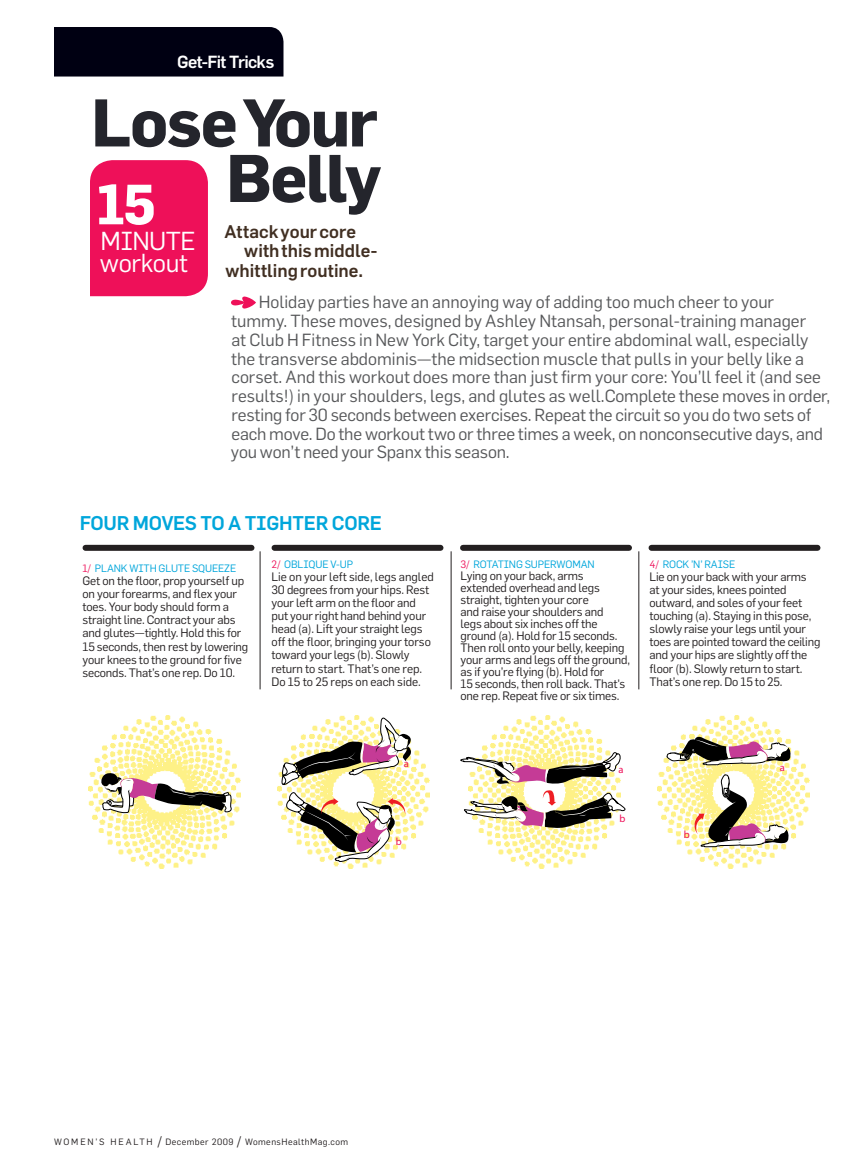
<style>
.page{position:relative;width:864px;height:1175px;background:#fff}
.page>*{position:absolute;margin:0;border:0;box-sizing:border-box;transform-origin:0 0}
.Head{font:700 66px/55.5px "Flama";letter-spacing:-.025em;color:#24252c;text-align:right}
.t1{font:700 55.5px "Flama";color:#fff}
.t2{font:25.5px "Flama";letter-spacing:-.015em;color:#fff}
.t3{font:500 19.5px "Flama";letter-spacing:-.015em;color:#00a6db}
.Dek{font:500 18px "Flama";letter-spacing:.01em;color:#412f22}
.t4{font:17.25px/18.8px "Flama";color:#57585a}
.t5{font:500 17.25px "Flama";letter-spacing:-.04em;color:#fff}
.t6{font:12px/13.2px "Flama";letter-spacing:-.01em;color:#231f20}
.t7{font:10.5px "Flama";letter-spacing:-.01em;color:#00a6db}
.t8{font:10.5px "Myriad Pro";color:#ee1059}
.t9{font:9px "Flama";letter-spacing:.05em;color:#231f20}
.s1{color:#ee1059}
.s2{font-size:13.5px}
</style>
<div class="page">
<img style="left:277px;top:750px;width:153px;height:118px">
<img style="left:478px;top:716px;width:129px;height:152px">
<img style="left:658px;top:716px;width:152px;height:152px">
<img style="left:88px;top:716px;width:153px;height:152px">
<svg style="left:231px;top:296px;width:25px;height:13px"></svg>
<div style="left:54px;top:27px;width:230px;height:49px;background:#000012"></div>
<div style="left:90px;top:160px;width:118px;height:136px;background:#ee1059"></div>
<hr style="left:260px;top:551px;width:1px;height:138px;background:#231f20">
<hr style="left:451px;top:551px;width:1px;height:138px;background:#231f20">
<hr style="left:639px;top:551px;width:1px;height:138px;background:#231f20">
<div style="left:275px;top:545px;width:166px;height:6px;background:#231f20"></div>
<div style="left:463px;top:545px;width:166px;height:6px;background:#231f20"></div>
<div style="left:652px;top:545px;width:166px;height:6px;background:#231f20"></div>
<div style="left:86px;top:545px;width:166px;height:6px;background:#231f20"></div>
<svg style="left:666px;top:736px;width:125px;height:30px"></svg>
<svg style="left:693px;top:773px;width:96px;height:74px"></svg>
<svg style="left:100px;top:772px;width:133px;height:41px"></svg>
<svg style="left:460px;top:750px;width:166px;height:78px"></svg>
<svg style="left:280px;top:716px;width:133px;height:146px"></svg>
<p class="t5" style="left:177px;top:51px;width:99px">Get-Fit Tricks</p>
<p class="Head" style="left:91px;top:93px;width:291px">Lose Your<br>Belly</p>
<p class="Dek" style="left:224px;top:220px;width:133px">Attack your core</p>
<p class="Dek" style="left:244px;top:240px;width:135px">with this middle-</p>
<p class="Dek" style="left:225px;top:259px;width:139px">whittling routine.</p>
<p class="t4" style="left:231px;top:292px;width:601px;text-indent:28px">Holiday parties have an annoying way of adding too much cheer to your tummy. These moves, designed by Ashley Ntansah, personal-training manager<br>at Club H Fitness in New York City, target your entire abdominal wall, especially the transverse abdominis—the midsection muscle that pulls in your belly like a corset. And this workout does more than just firm your core: You’ll feel it (and see results!) in your shoulders, legs, and glutes as well.Complete these moves in order, resting for 30 seconds between exercises. Repeat the circuit so you do two sets of each move. Do the workout two or three times a week, on nonconsecutive days, and you won’t need your Spanx this season.</p>
<p class="t1" style="left:96px;top:170px;width:61px">15</p>
<p class="t2" style="left:101px;top:226px;width:96px">minute</p>
<p class="t2" style="left:100px;top:247px;width:89px">workout</p>
<p class="t3" style="left:80px;top:512px;width:304px">Four Moves to a tighter core</p>
<p class="t7" style="left:83px;top:562px;width:155px"><span class="s1">1/</span> Plan k with glute squeeze</p>
<p class="t6" style="left:83px;top:574px;width:167px">Get on the floor, prop yourself up on your forearms, and flex your toes. Your body should form a straight line. Contract your abs and glutes—tightly. Hold this for<br>15 seconds, then rest by lowering your knees to the ground for five seconds. That’s one rep. Do 10.</p>
<p class="t7" style="left:272px;top:557px;width:82px"><span class="s1">2/</span> Oblique V-up</p>
<p class="t6" style="left:272px;top:569px;width:164px">Lie on your left side, legs angled<br>30 degrees from your hips. Rest your left arm on the floor and put your right hand behind your head (a). Lift your straight legs off the floor, bringing your torso toward your legs (b). Slowly return to start. That’s one rep.<br>Do 15 to 25 reps on each side.</p>
<p class="t8" style="left:404px;top:757px;width:7px">a</p>
<p class="t8" style="left:396px;top:835px;width:7px">b</p>
<p class="t7" style="left:461px;top:557px;width:27px"><span class="s1">3/</span> Rotat</p>
<p class="t7" style="left:504px;top:557px;width:85px">ing Superwoman</p>
<p class="t6" style="left:461px;top:569px;width:171px;line-height:12px">Lying on your back, arms extended overhead and legs straight, tighten your core<br>and raise your shoulders and<br>legs about six inches off the ground (a). Hold for 15 seconds.<br>Then roll onto your belly, keeping your arms and legs off the ground, as if you’re flying (b). Hold for<br>15 seconds, then roll back. That's one rep. Repeat five or six times.</p>
<p class="t7" style="left:650px;top:557px;width:87px"><span class="s1">4/</span> Roc k ’n ’ Raise</p>
<p class="t6" style="left:650px;top:569px;width:173px">Lie on your back with your arms<br>at your sides, knees pointed outward, and soles of your feet touching (a). Staying in this pose, slowly raise your legs until your toes are pointed toward the ceiling and your hips are slightly off the floor (b). Slowly return to start.<br>That’s one rep. Do 15 to 25.</p>
<p class="t8" style="left:618px;top:763px;width:7px">a</p>
<p class="t8" style="left:620px;top:811px;width:7px">b</p>
<p class="t8" style="left:684px;top:828px;width:7px">b</p>
<p class="t8" style="left:780px;top:761px;width:7px">a</p>
<p class="t9" style="left:54px;top:1136px;width:296px">w o me n ’ s h e a lth <span class="s2">/</span> December 2009 <span class="s2">/</span> WomensHealthMag.com</p>
</div>
